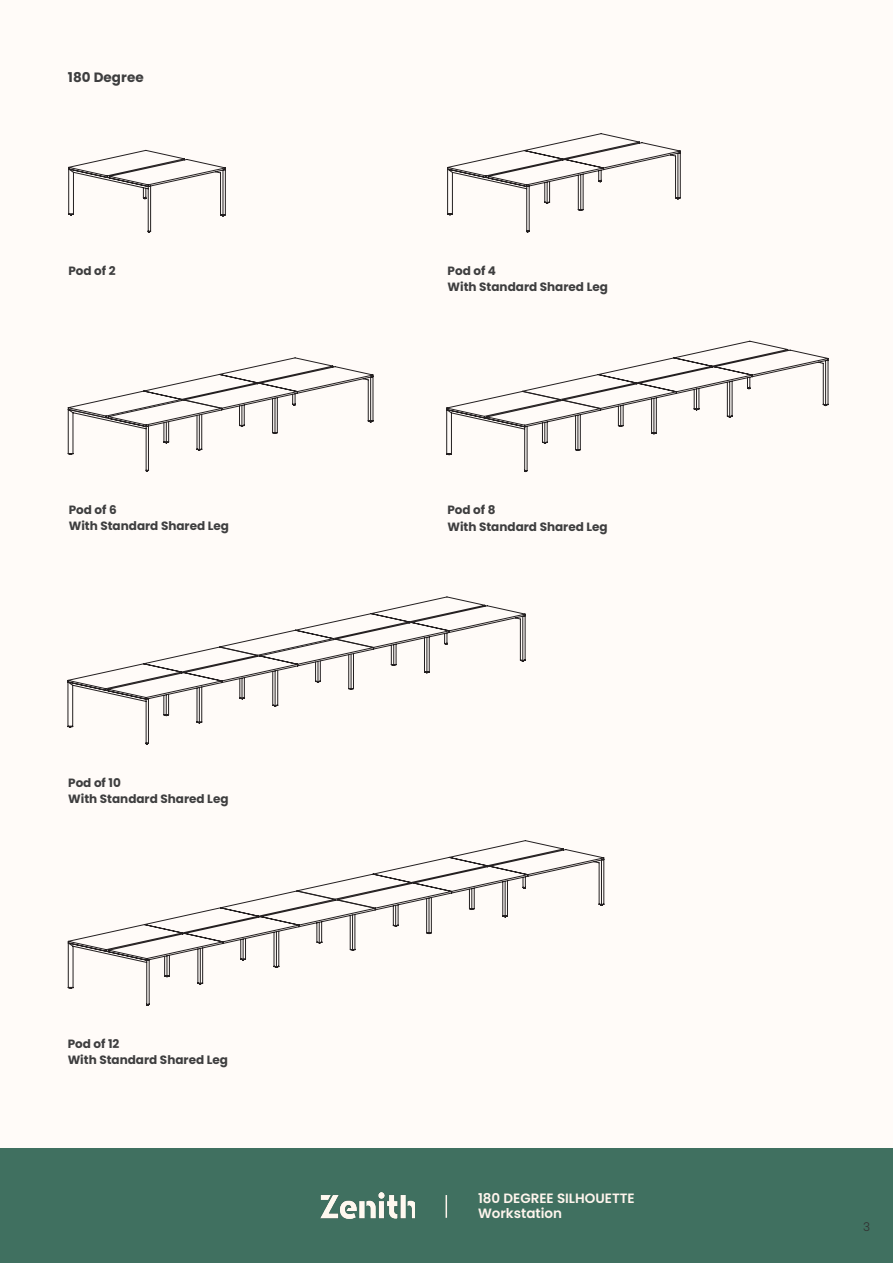
<style>
.page{position:relative;width:893px;height:1263px;background:#fffbf8}
.page>*{position:absolute;margin:0;border:0;box-sizing:border-box;transform-origin:0 0}
.PRODUCT_NAME_BOTTOM{font:600 13.5px/15px "Poppins";color:#fff5ed}
.COPY{font:700 13.5px "Poppins";letter-spacing:.005em;color:#3e3e3f}
.COPY-2{font:700 12px "Poppins";color:#3e3e3f}
.t1{font:300 12px "Poppins";color:#312f30}
</style>
<div class="page">
<div style="left:0;top:1148px;width:893px;height:115px;background:#407060"></div>
<svg style="left:446px;top:1195px;width:1px;height:23px"></svg>
<img style="left:321px;top:1193px;width:94px;height:25px">
<svg style="left:68px;top:150px;width:158px;height:83px"></svg>
<svg style="left:447px;top:133px;width:234px;height:100px"></svg>
<svg style="left:68px;top:357px;width:305px;height:115px"></svg>
<svg style="left:446px;top:341px;width:382px;height:131px"></svg>
<svg style="left:67px;top:596px;width:459px;height:148px"></svg>
<svg style="left:68px;top:840px;width:536px;height:166px"></svg>
<p class="COPY" style="left:68px;top:69px;width:77px">180 Degree</p>
<p class="COPY-2" style="left:68px;top:263px;width:49px">Pod of 2</p>
<p class="COPY-2" style="left:448px;top:263px;width:50px">Pod of 4</p>
<p class="COPY-2" style="left:448px;top:280px;width:162px">With Standard Shared Leg</p>
<p class="COPY-2" style="left:69px;top:503px;width:49px">Pod of 6</p>
<p class="COPY-2" style="left:69px;top:519px;width:162px">With Standard Shared Leg</p>
<p class="COPY-2" style="left:68px;top:775px;width:54px">Pod of 10</p>
<p class="COPY-2" style="left:68px;top:792px;width:162px">With Standard Shared Leg</p>
<p class="COPY-2" style="left:68px;top:1037px;width:53px">Pod of 12</p>
<p class="COPY-2" style="left:68px;top:1053px;width:162px">With Standard Shared Leg</p>
<p class="COPY-2" style="left:447px;top:503px;width:50px">Pod of 8</p>
<p class="COPY-2" style="left:447px;top:520px;width:162px">With Standard Shared Leg</p>
<p class="PRODUCT_NAME_BOTTOM" style="left:478px;top:1191px;width:158px">180 DEGREE SILHOUETTE<br>Workstation</p>
<p class="t1" style="left:863px;top:1220px;width:9px">3</p>
</div>
